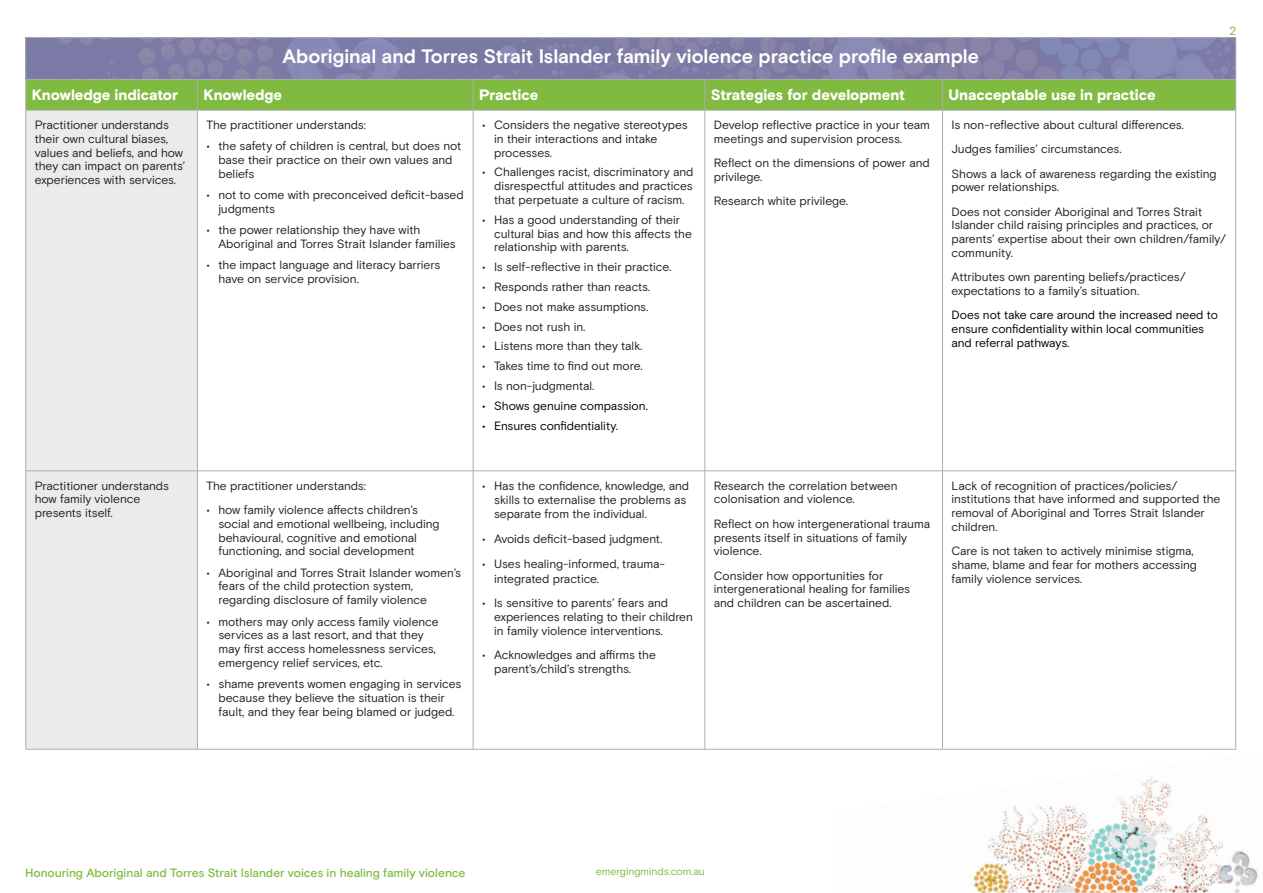
<style>
.page{position:relative;width:1263px;height:893px;background:#fff}
.page>*{position:absolute;margin:0;border:0;box-sizing:border-box;transform-origin:0 0}
.t1{font:700 19.5px "Basis Grotesque Pro";color:#fff}
.t2{font:900 15px "Basis Grotesque Pro";letter-spacing:-.005em;color:#fff}
.t3{font:12px/13.8px "Basis Grotesque Pro";letter-spacing:-.005em;color:#231f20}
.t4{font:12px/13.8px "Basis Grotesque Pro";letter-spacing:-.01em;color:#000}
.Bullets__1{font:500 12px "Basis Grotesque Pro";letter-spacing:-.005em;color:#80ba41}
.Heading{font:12px "Basis Grotesque Pro";color:#80ba41}
.Note{font:10.5px "Basis Grotesque Pro";color:#80ba41}
</style>
<div class="page">
<img style="left:973px;top:776px;width:285px;height:117px">
<div style="left:26px;top:37px;width:1210px;height:43px;background:linear-gradient(to right,#7e7da7,#8483ad)"></div>
<div style="left:26px;top:80px;width:1209px;height:30px;background:#80ba41"></div>
<div style="left:26px;top:111px;width:171px;height:638px;background:#ebebeb"></div>
<hr style="left:26px;top:37px;width:171px;height:1px;background:#adadad">
<hr style="left:25px;top:38px;width:1px;height:41px;background:#adadad">
<hr style="left:197px;top:37px;width:276px;height:1px;background:#adadad">
<hr style="left:473px;top:37px;width:232px;height:1px;background:#adadad">
<hr style="left:705px;top:37px;width:237px;height:1px;background:#adadad">
<hr style="left:942px;top:37px;width:294px;height:1px;background:#adadad">
<hr style="left:1235px;top:38px;width:1px;height:41px;background:#adadad">
<hr style="left:26px;top:79px;width:171px;height:1px;background:#adadad">
<hr style="left:25px;top:80px;width:1px;height:30px;background:#adadad">
<hr style="left:197px;top:79px;width:276px;height:1px;background:#adadad">
<hr style="left:197px;top:80px;width:1px;height:30px;background:#adadad">
<hr style="left:473px;top:79px;width:232px;height:1px;background:#adadad">
<hr style="left:473px;top:80px;width:1px;height:30px;background:#adadad">
<hr style="left:705px;top:79px;width:237px;height:1px;background:#adadad">
<hr style="left:705px;top:80px;width:1px;height:30px;background:#adadad">
<hr style="left:942px;top:79px;width:294px;height:1px;background:#adadad">
<hr style="left:942px;top:80px;width:1px;height:30px;background:#adadad">
<hr style="left:1235px;top:80px;width:1px;height:30px;background:#adadad">
<hr style="left:26px;top:110px;width:171px;height:1px;background:#adadad">
<hr style="left:25px;top:110px;width:1px;height:361px;background:#adadad">
<hr style="left:197px;top:110px;width:276px;height:1px;background:#adadad">
<hr style="left:197px;top:110px;width:1px;height:361px;background:#adadad">
<hr style="left:473px;top:110px;width:232px;height:1px;background:#adadad">
<hr style="left:473px;top:110px;width:1px;height:361px;background:#adadad">
<hr style="left:705px;top:110px;width:237px;height:1px;background:#adadad">
<hr style="left:705px;top:110px;width:1px;height:361px;background:#adadad">
<hr style="left:942px;top:110px;width:294px;height:1px;background:#adadad">
<hr style="left:942px;top:110px;width:1px;height:361px;background:#adadad">
<hr style="left:1235px;top:110px;width:1px;height:361px;background:#adadad">
<hr style="left:26px;top:471px;width:171px;height:1px;background:#adadad">
<hr style="left:25px;top:471px;width:1px;height:278px;background:#adadad">
<hr style="left:197px;top:471px;width:276px;height:1px;background:#adadad">
<hr style="left:197px;top:471px;width:1px;height:278px;background:#adadad">
<hr style="left:473px;top:471px;width:232px;height:1px;background:#adadad">
<hr style="left:473px;top:471px;width:1px;height:278px;background:#adadad">
<hr style="left:705px;top:471px;width:237px;height:1px;background:#adadad">
<hr style="left:705px;top:471px;width:1px;height:278px;background:#adadad">
<hr style="left:942px;top:471px;width:294px;height:1px;background:#adadad">
<hr style="left:942px;top:471px;width:1px;height:278px;background:#adadad">
<hr style="left:1235px;top:471px;width:1px;height:278px;background:#adadad">
<hr style="left:26px;top:749px;width:171px;height:1px;background:#adadad">
<hr style="left:197px;top:749px;width:276px;height:1px;background:#adadad">
<hr style="left:473px;top:749px;width:232px;height:1px;background:#adadad">
<hr style="left:705px;top:749px;width:237px;height:1px;background:#adadad">
<hr style="left:942px;top:749px;width:294px;height:1px;background:#adadad">
<p class="t1" style="left:283px;top:45px;width:698px">Aboriginal and Torres Strait Islander family violence practice profile example</p>
<p class="Heading" style="left:1229px;top:24px;width:9px">2</p>
<p class="t2" style="left:32px;top:85px;width:148px">Knowledge indicator</p>
<p class="t2" style="left:203px;top:85px;width:80px">Knowledge</p>
<p class="t2" style="left:479px;top:85px;width:61px">Practice</p>
<p class="t2" style="left:711px;top:85px;width:195px">Strategies for development</p>
<p class="t2" style="left:948px;top:85px;width:209px">Unacceptable use in practice</p>
<p class="t3" style="left:35px;top:118px;width:152px">Practitioner understands their own cultural biases, values and beliefs, and how they can impact on parents’ experiences with services.</p>
<p class="t3" style="left:206px;top:118px;width:161px">The practitioner understands:</p>
<p class="t3" style="left:714px;top:118px;width:218px">Develop reflective practice in your team meetings and supervision process.</p>
<p class="t3" style="left:714px;top:156px;width:217px">Reflect on the dimensions of power and privilege.</p>
<p class="t3" style="left:714px;top:194px;width:136px">Research white privilege.</p>
<p class="t3" style="left:951px;top:118px;width:234px">Is non-reflective about cultural differences.</p>
<p class="t3" style="left:951px;top:142px;width:172px">Judges families’ circumstances.</p>
<p class="t3" style="left:951px;top:167px;width:266px">Shows a lack of awareness regarding the existing power relationships.</p>
<p class="t3" style="left:951px;top:205px;width:276px">Does not consider Aboriginal and Torres Strait Islander child raising principles and practices, or parents’ expertise about their own children/family/ community.</p>
<p class="t3" style="left:951px;top:271px;width:236px">Attributes own parenting beliefs/practices/ expectations to a family’s situation.</p>
<p class="t4" style="left:951px;top:309px;width:268px">Does not take care around the increased need to ensure confidentiality within local communities and referral pathways.</p>
<p class="t3" style="left:494px;top:118px;width:195px;text-indent:-12px">• Considers the negative stereotypes in their interactions and intake processes.</p>
<p class="t3" style="left:494px;top:166px;width:201px;text-align:justify;text-indent:-12px">• Challenges racist, discriminatory and disrespectful attitudes and practices that perpetuate a culture of racism.</p>
<p class="t3" style="left:494px;top:213px;width:199px;text-indent:-12px">• Has a good understanding of their cultural bias and how this affects the relationship with parents.</p>
<p class="t3" style="left:482px;top:260px;width:191px">• Is self-reflective in their practice.</p>
<p class="t3" style="left:482px;top:280px;width:170px">• Responds rather than reacts.</p>
<p class="t3" style="left:482px;top:300px;width:168px">• Does not make assumptions.</p>
<p class="t3" style="left:482px;top:320px;width:105px">• Does not rush in.</p>
<p class="t3" style="left:482px;top:340px;width:162px">• Listens more than they talk.</p>
<p class="t3" style="left:482px;top:359px;width:162px">• Takes time to find out more.</p>
<p class="t3" style="left:482px;top:379px;width:114px">• Is non-judgmental.</p>
<p class="t4" style="left:482px;top:399px;width:167px">• Shows genuine compassion.</p>
<p class="t4" style="left:482px;top:419px;width:137px">• Ensures confidentiality.</p>
<p class="t3" style="left:218px;top:139px;width:244px;text-indent:-12px">• the safety of children is central, but does not base their practice on their own values and beliefs</p>
<p class="t3" style="left:218px;top:188px;width:247px;text-indent:-12px">• not to come with preconceived deficit-based judgments</p>
<p class="t3" style="left:218px;top:223px;width:239px;text-indent:-12px">• the power relationship they have with<br>Aboriginal and Torres Strait Islander families</p>
<p class="t3" style="left:218px;top:259px;width:223px;text-indent:-12px">• the impact language and literacy barriers have on service provision.</p>
<p class="t3" style="left:35px;top:479px;width:136px">Practitioner understands how family violence presents itself.</p>
<p class="t3" style="left:206px;top:479px;width:161px">The practitioner understands:</p>
<p class="t3" style="left:218px;top:503px;width:223px;text-indent:-12px">• how family violence affects children’s social and emotional wellbeing, including behavioural, cognitive and emotional functioning, and social development</p>
<p class="t3" style="left:218px;top:566px;width:244px;text-indent:-12px">• Aboriginal and Torres Strait Islander women’s fears of the child protection system, regarding disclosure of family violence</p>
<p class="t3" style="left:218px;top:615px;width:222px;text-indent:-12px">• mothers may only access family violence services as a last resort, and that they may first access homelessness services, emergency relief services, etc.</p>
<p class="t3" style="left:206px;top:677px;width:256px;text-align:center">• shame prevents women engaging in services because they believe the situation is their fault, and they fear being blamed or judged.</p>
<p class="t3" style="left:494px;top:478px;width:197px;line-height:14.4px;text-indent:-12px">• Has the confidence, knowledge, and skills to externalise the problems as separate from the individual.</p>
<p class="t3" style="left:482px;top:532px;width:182px">• Avoids deficit-based judgment.</p>
<p class="t3" style="left:494px;top:557px;width:172px;line-height:14.4px;text-indent:-12px">• Uses healing-informed, trauma&shy;integrated practice.</p>
<p class="t3" style="left:494px;top:596px;width:200px;text-indent:-12px">• Is sensitive to parents’ fears and experiences relating to their children in family violence interventions.</p>
<p class="t3" style="left:494px;top:648px;width:163px;text-indent:-12px">• Acknowledges and affirms the parent’s/child’s strengths.</p>
<p class="t3" style="left:714px;top:479px;width:185px">Research the correlation between colonisation and violence.</p>
<p class="t3" style="left:714px;top:517px;width:218px">Reflect on how intergenerational trauma presents itself in situations of family violence.</p>
<p class="t3" style="left:714px;top:569px;width:198px">Consider how opportunities for intergenerational healing for families and children can be ascertained.</p>
<p class="t3" style="left:951px;top:479px;width:270px">Lack of recognition of practices/policies/ institutions that have informed and supported the removal of Aboriginal and Torres Strait Islander children.</p>
<p class="t3" style="left:951px;top:544px;width:247px">Care is not taken to actively minimise stigma, shame, blame and fear for mothers accessing family violence services.</p>
<p class="Bullets__1" style="left:25px;top:866px;width:442px">Honouring Aboriginal and Torres Strait Islander voices in healing family violence</p>
<p class="Note" style="left:596px;top:866px;width:111px">emergingminds.com.au</p>
</div>
